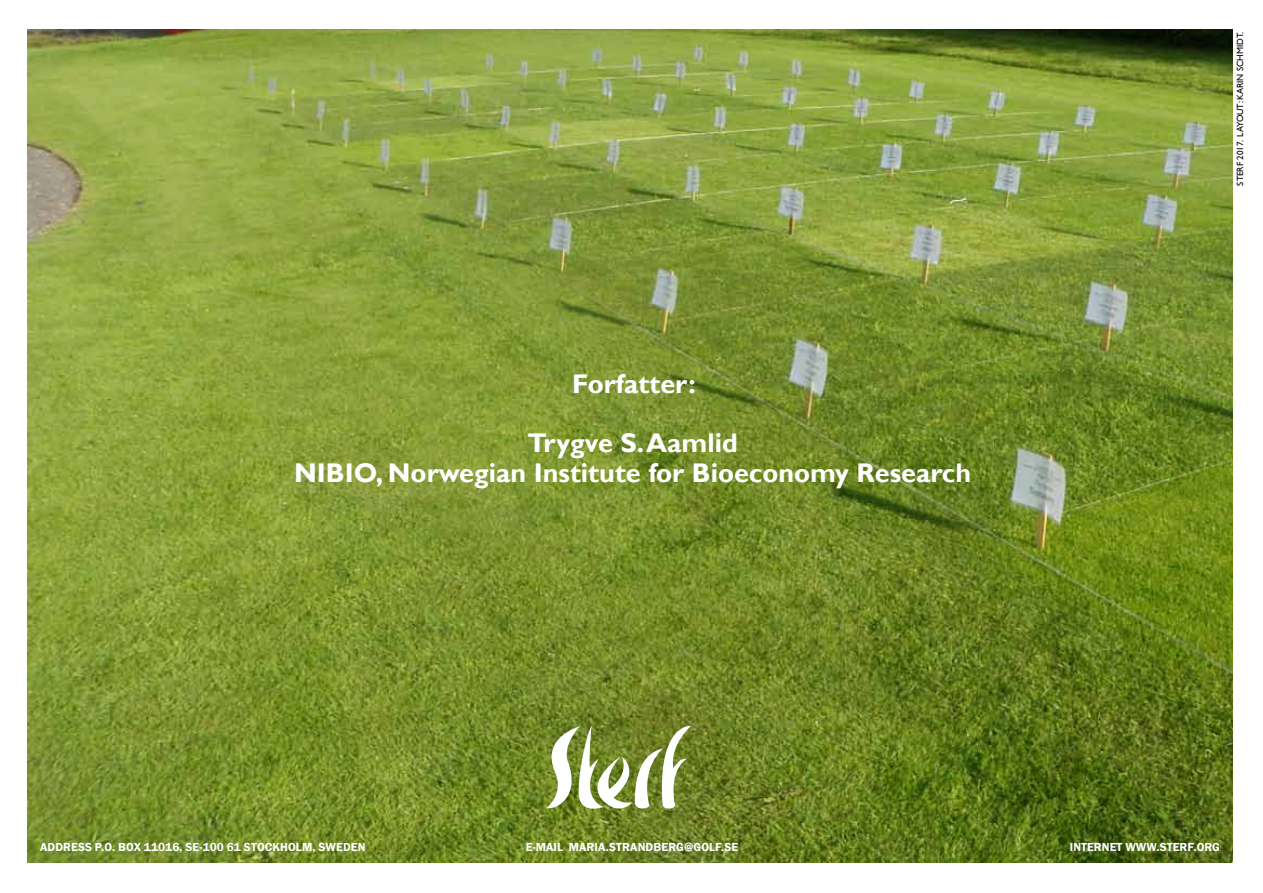
<style>
.page{position:relative;width:1263px;height:893px;background:#fff}
.page>*{position:absolute;margin:0;border:0;box-sizing:border-box;transform-origin:0 0}
.t1{font:700 27px "Gill Sans";color:#fff}
.t2{font:600 12px "Franklin Gothic";letter-spacing:.005em;color:#fff}
.t3{font:9px "Gill Sans";color:#000}
</style>
<div class="page">
<img style="left:28px;top:30px;width:1204px;height:832px">
<svg style="left:540px;top:725px;width:152px;height:84px"></svg>
<h1 class="t1" style="left:572px;top:368px;width:125px">Forfatter:</h1>
<h1 class="t1" style="left:527px;top:427px;width:212px">Trygve S. Aamlid</h1>
<h1 class="t1" style="left:294px;top:457px;width:17px">NIBIO</h1>
<h1 class="t1" style="left:376px;top:457px;width:597px">, Norwegian I nstitute for Bioeconomy Research</h1>
<p class="t3" style="left:1235px;top:186px;width:155px;rotate:-90deg">STERF 2017. Layout: Karin schmidt.</p>
<p class="t2" style="left:40px;top:840px;width:16px">ADDRESS</p>
<p class="t2" style="left:95px;top:840px;width:202px">P.O. BOX 11016, SE-100 61 STOCKHOLM</p>
<p class="t2" style="left:312px;top:840px;width:32px">, SWEDEN</p>
<p class="t2" style="left:526px;top:840px;width:52px">E-MAIL MARIA</p>
<p class="t2" style="left:606px;top:840px;width:12px">.STRANDBERG</p>
<p class="t2" style="left:684px;top:840px;width:18px">@GOLF</p>
<p class="t2" style="left:721px;top:840px;width:12px">.SE</p>
<p class="t2" style="left:1070px;top:840px;width:12px">INTERNET</p>
<p class="t2" style="left:1125px;top:840px;width:43px">WWW.STERF</p>
<p class="t2" style="left:1193px;top:840px;width:12px">.ORG</p>
</div>
